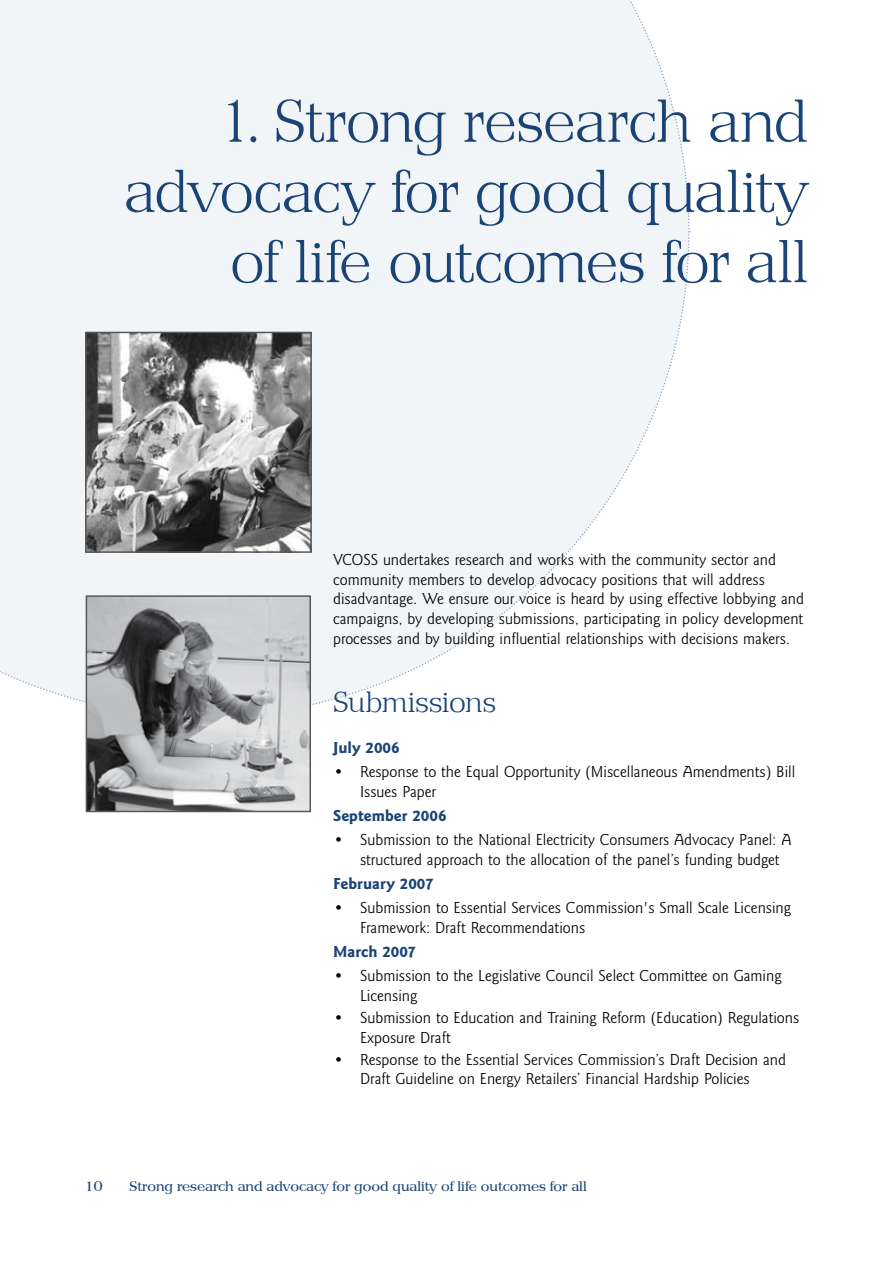
<style>
.page{position:relative;width:893px;height:1263px;background:#fff}
.page>*{position:absolute;margin:0;border:0;box-sizing:border-box;transform-origin:0 0}
.t1{font:200 58.5px/70.2px "Priamos";letter-spacing:-.015em;color:#1a4376;text-align:right}
.t2{font:200 28.5px "Priamos";letter-spacing:.005em;color:#1a4376}
.t3{font:16.5px/19.8px "Goudy Sans";color:#000}
.t4{font:700 16.5px "Goudy Sans";color:#1a4376}
.t5{font:13.5px "Priamos";color:#1a4376}
</style>
<div class="page">
<svg style="left:206px;top:232px;width:484px;height:473px"></svg>
<div style="left:204px;top:0;width:486px;height:230px;background:#f2f5f7"></div>
<div style="left:0;top:0;width:203px;height:232px;background:#f2f5f7"></div>
<div style="left:0;top:233px;width:204px;height:485px;background:#f2f5f7"></div>
<img style="left:88px;top:335px;width:221px;height:215px">
<div style="left:85px;top:332px;width:227px;height:221px;border:2px solid #58585a"></div>
<img style="left:89px;top:598px;width:219px;height:211px">
<div style="left:86px;top:595px;width:225px;height:217px;border:2px solid #58585a"></div>
<h1 class="t1" style="left:124px;top:85px;width:686px">1. Strong research and advocacy for good quality of life outcomes for all</h1>
<p class="t3" style="left:333px;top:550px;width:472px">VCOSS undertakes research and works with the community sector and community members to develop advocacy positions that will address disadvantage. We ensure our voice is heard by using effective lobbying and campaigns, by developing submissions, participating in policy development processes and by building influential relationships with decisions makers.</p>
<h2 class="t2" style="left:333px;top:685px;width:164px">Submissions</h2>
<p class="t4" style="left:333px;top:738px;width:67px">July 2006</p>
<p class="t3" style="left:360px;top:762px;width:437px">Response to the Equal Opportunity (Miscellaneous Amendments) Bill<br>Issues Paper</p>
<p class="t4" style="left:333px;top:806px;width:114px">September 2006</p>
<p class="t3" style="left:360px;top:830px;width:433px">Submission to the National Electricity Consumers Advocacy Panel: A structured approach to the allocation of the panel’s funding budget</p>
<p class="t4" style="left:333px;top:874px;width:102px">February 2007</p>
<p class="t3" style="left:360px;top:898px;width:433px">Submission to Essential Services Commission's Small Scale Licensing<br>Framework: Draft Recommendations</p>
<p class="t4" style="left:333px;top:942px;width:85px">March 2007</p>
<p class="t3" style="left:360px;top:966px;width:423px">Submission to the Legislative Council Select Committee on Gaming<br>Licensing</p>
<p class="t3" style="left:360px;top:1008px;width:441px">Submission to Education and Training Reform (Education) Regulations<br>Exposure Draft</p>
<p class="t3" style="left:360px;top:1049px;width:427px">Response to the Essential Services Commission’s Draft Decision and<br>Draft Guideline on Energy Retailers’ Financial Hardship Policies</p>
<p class="t3" style="left:333px;top:762px;width:13px">•</p>
<p class="t3" style="left:333px;top:830px;width:13px">•</p>
<p class="t3" style="left:333px;top:898px;width:13px">•</p>
<p class="t3" style="left:333px;top:966px;width:13px">•</p>
<p class="t3" style="left:333px;top:1008px;width:13px">•</p>
<p class="t3" style="left:333px;top:1049px;width:13px">•</p>
<p class="t5" style="left:85px;top:1178px;width:19px">10</p>
<p class="t5" style="left:130px;top:1178px;width:459px">Strong research and advocacy for good quality of life outcomes for all</p>
</div>
